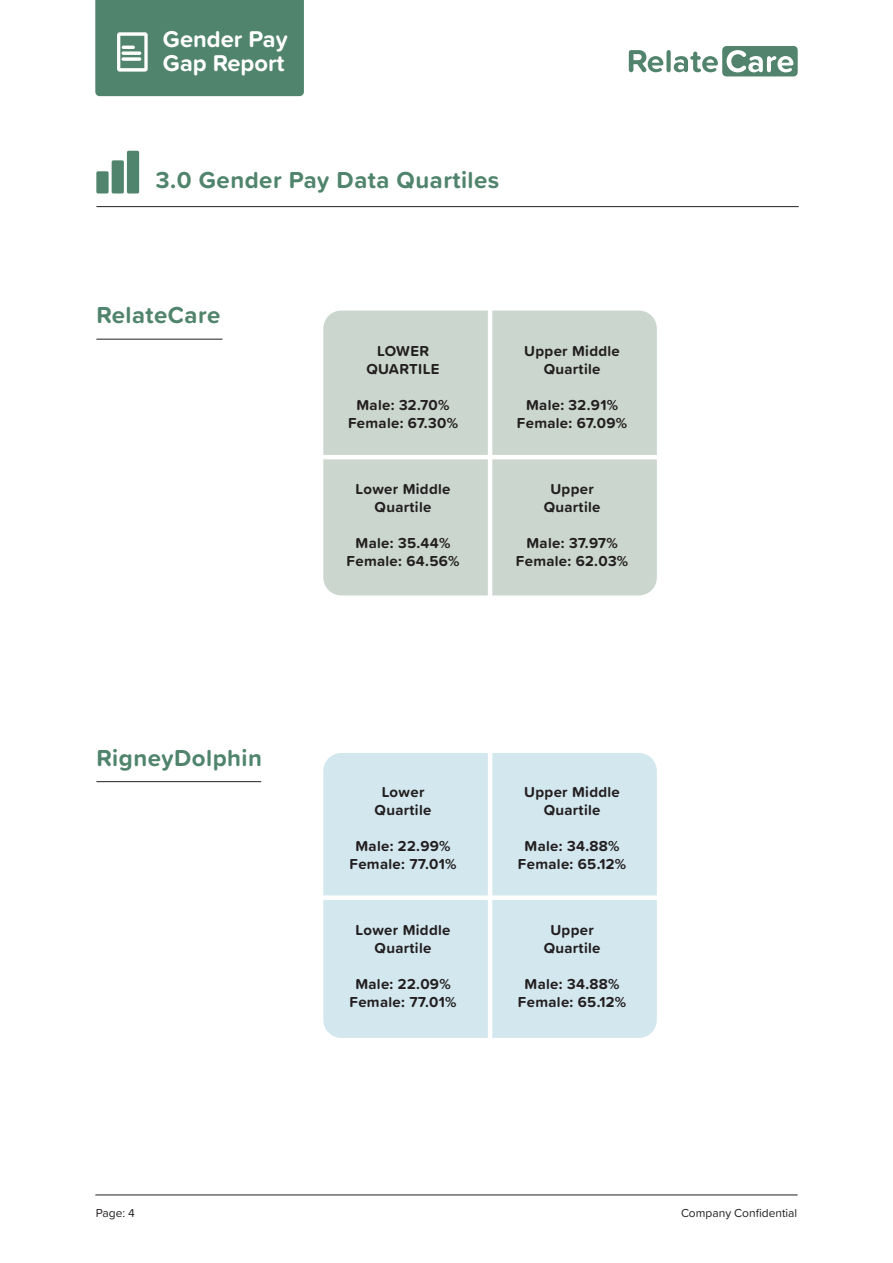
<style>
.page{position:relative;width:893px;height:1263px;background:#fff}
.page>*{position:absolute;margin:0;border:0;box-sizing:border-box;transform-origin:0 0}
.t1{font:700 24px "Proxima Soft";letter-spacing:.02em;color:#50846c}
._1_1_Page_Title_WHIT{font:700 23.7px/24px "Proxima Soft";color:#fff}
.t2{font:700 15px/18px "Proxima Soft";letter-spacing:.02em;color:#231f20;text-align:center}
.t3{font:12px "Proxima Soft";color:#231f20}
</style>
<div class="page">
<hr style="left:97px;top:206px;width:701px;height:1px;background:#231f20">
<svg style="left:629px;top:50px;width:34px;height:22px"></svg>
<div style="left:666px;top:50px;width:5px;height:22px;background:#52836d;border-radius:2px"></div>
<svg style="left:674px;top:46px;width:124px;height:30px"></svg>
<div style="left:95px;top:0;width:209px;height:96px;background:#50846c"></div>
<svg style="left:122px;top:51px;width:19px;height:4px"></svg>
<svg style="left:122px;top:57px;width:19px;height:4px"></svg>
<hr style="left:96px;top:1194px;width:701px;height:1px;background:#231f20">
<div style="left:96px;top:171px;width:13px;height:22px;background:#50846c;border-radius:2px"></div>
<div style="left:112px;top:160px;width:12px;height:33px;background:#50846c;border-radius:2px"></div>
<div style="left:127px;top:151px;width:12px;height:42px;background:#50846c;border-radius:2px"></div>
<div style="left:323px;top:311px;width:334px;height:284px;background:#cbd6ce;border-radius:18px"></div>
<hr style="left:316px;top:455px;width:348px;height:4px;background:#fff">
<hr style="left:488px;top:304px;width:4px;height:297px;background:#fff">
<div style="left:323px;top:753px;width:334px;height:285px;background:#d3e7ee;border-radius:18px"></div>
<hr style="left:488px;top:747px;width:4px;height:297px;background:#fff">
<div style="left:309px;top:895px;width:362px;height:5px;background:#fff"></div>
<hr style="left:97px;top:339px;width:125px;height:1px;background:#231f20">
<hr style="left:97px;top:781px;width:164px;height:1px;background:#231f20">
<p class="_1_1_Page_Title_WHIT" style="left:163px;top:26px;width:126px">Gender Pay<br>Gap Report</p>
<p class="t1" style="left:156px;top:162px;width:345px">3.0 Gender Pay Data Quartiles</p>
<p class="t1" style="left:96px;top:297px;width:126px">RelateCare</p>
<p class="t1" style="left:96px;top:740px;width:167px">RigneyDolphin</p>
<p class="t2" style="left:377px;top:342px;width:53px">LOWER</p>
<p class="t2" style="left:366px;top:360px;width:75px">QUARTILE</p>
<p class="t2" style="left:356px;top:396px;width:95px">Male: 32.70%</p>
<p class="t2" style="left:348px;top:414px;width:112px">Female: 67.30%</p>
<p class="t2" style="left:356px;top:480px;width:96px">Lower Middle</p>
<p class="t2" style="left:375px;top:498px;width:58px">Quartile</p>
<p class="t2" style="left:356px;top:534px;width:96px">Male: 35.44%</p>
<p class="t2" style="left:347px;top:552px;width:114px">Female: 64.56%</p>
<p class="t2" style="left:524px;top:342px;width:97px">Upper Middle<br>Quartile</p>
<p class="t2" style="left:526px;top:396px;width:93px">Male: 32.91%</p>
<p class="t2" style="left:517px;top:414px;width:112px">Female: 67.09%</p>
<p class="t2" style="left:550px;top:480px;width:45px">Upper</p>
<p class="t2" style="left:544px;top:498px;width:58px">Quartile</p>
<p class="t2" style="left:526px;top:534px;width:93px">Male: 37.97%</p>
<p class="t2" style="left:516px;top:552px;width:114px">Female: 62.03%</p>
<p class="t2" style="left:382px;top:782px;width:44px">Lower</p>
<p class="t2" style="left:375px;top:800px;width:58px">Quartile</p>
<p class="t2" style="left:355px;top:836px;width:97px">Male: 22.99%</p>
<p class="t2" style="left:349px;top:854px;width:109px">Female: 77.01%</p>
<p class="t2" style="left:356px;top:920px;width:96px">Lower Middle</p>
<p class="t2" style="left:375px;top:938px;width:58px">Quartile</p>
<p class="t2" style="left:355px;top:974px;width:97px">Male: 22.09%</p>
<p class="t2" style="left:349px;top:992px;width:109px">Female: 77.01%</p>
<p class="t2" style="left:524px;top:782px;width:97px">Upper Middle<br>Quartile</p>
<p class="t2" style="left:525px;top:836px;width:96px">Male: 34.88%</p>
<p class="t2" style="left:518px;top:854px;width:110px">Female: 65.12%</p>
<p class="t2" style="left:550px;top:920px;width:45px">Upper</p>
<p class="t2" style="left:544px;top:938px;width:58px">Quartile</p>
<p class="t2" style="left:525px;top:974px;width:96px">Male: 34.88%</p>
<p class="t2" style="left:518px;top:992px;width:110px">Female: 65.12%</p>
<p class="t3" style="left:96px;top:1204px;width:41px">Page: 4</p>
<p class="t3" style="left:681px;top:1204px;width:118px">Company Confidential</p>
</div>
